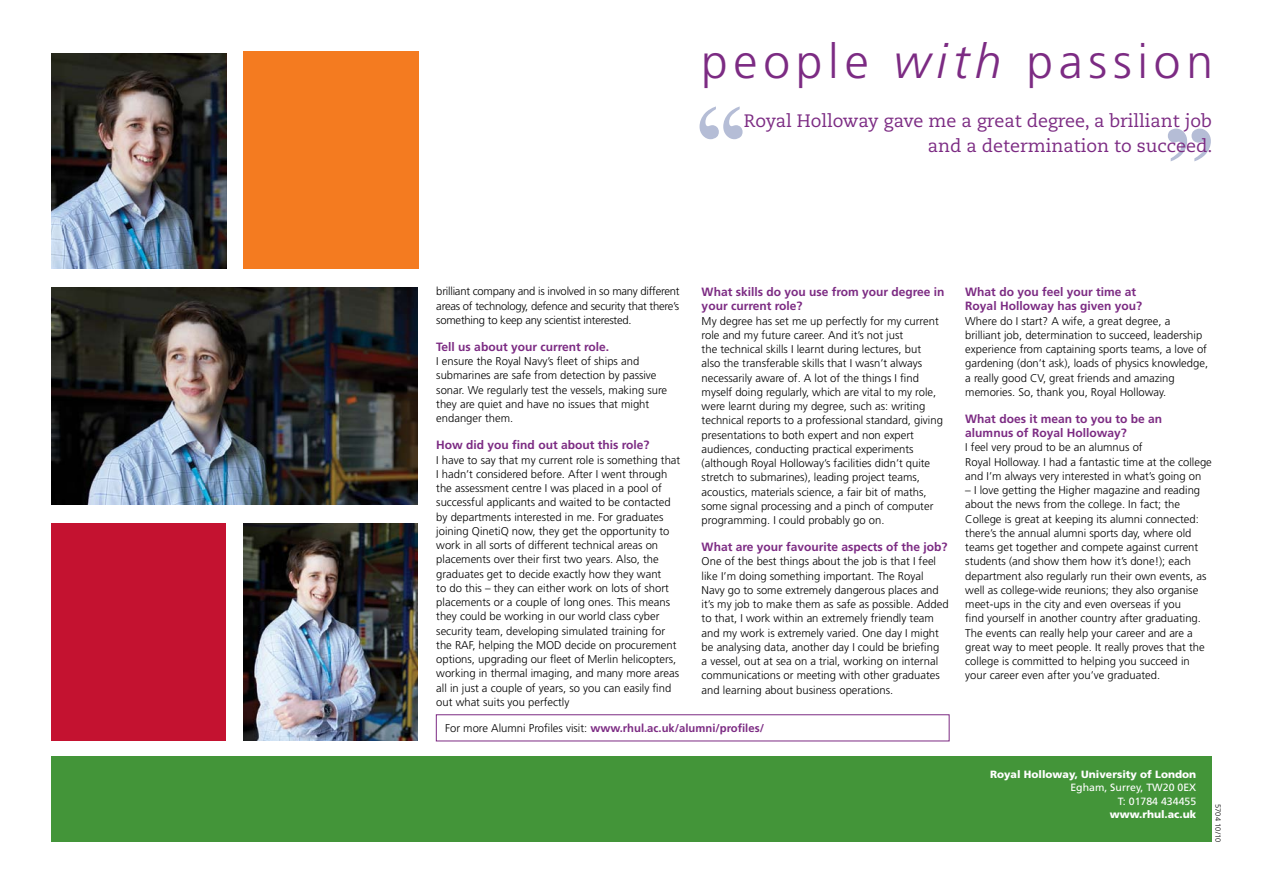
<style>
.page{position:relative;width:1263px;height:893px;background:#fff}
.page>*{position:absolute;margin:0;border:0;box-sizing:border-box;transform-origin:0 0}
.t1{font:129.6px "Times New Roman";color:#b5bdd6}
.t2{font:300 48px "Frutiger LT Std";letter-spacing:.12em;color:#7c2b83}
.t3{font:18px/25.2px "Caecilia LT Std";color:#7c2b83;text-align:right}
.t4{font:700 12px/14.2px "Frutiger LT Std";color:#7c2b83}
.t5{font:300 11.25px/14.2px "Frutiger LT Std";color:#000}
.t6{font:700 11.25px "Frutiger LT Std";color:#7c2b83}
.t7{font:900 10.5px "Frutiger LT Std";color:#fff}
.t8{font:10.5px/13.5px "Frutiger LT Std";color:#fff;text-align:right}
.t9{font:300 7.5px "Frutiger LT Std";letter-spacing:-.005em;color:#000}
.s1{font-style:italic}
.s2{font-weight:300;color:#000}
</style>
<div class="page">
<div style="left:51px;top:756px;width:1161px;height:85px;background:#439539"></div>
<img style="left:51px;top:53px;width:175px;height:216px">
<img style="left:51px;top:287px;width:367px;height:218px">
<div style="left:243px;top:51px;width:175px;height:218px;background:#f47b20"></div>
<img style="left:243px;top:523px;width:175px;height:218px">
<div style="left:51px;top:523px;width:175px;height:218px;background:#c41230"></div>
<div style="left:436px;top:714px;width:513px;height:27px;border:1px solid #7c2b83"></div>
<h2 class="t2" style="left:701px;top:34px;width:513px">people <span class="s1">with</span> passion</h2>
<h1 class="t1" style="left:688px;top:64px;width:68px">‘‘</h1>
<h3 class="t3" style="left:744px;top:108px;width:470px">Royal Holloway gave me a great degree, a brilliant job and a determination to succeed.</h3>
<h1 class="t1" style="left:1155px;top:86px;width:68px">’’</h1>
<p class="t5" style="left:436px;top:285px;width:245px;text-align:justify">brilliant company and is involved in so many different areas of technology, defence and security that there’s something to keep any scientist interested.</p>
<p class="t4" style="left:436px;top:340px;width:174px">Tell us about your current role.</p>
<p class="t5" style="left:436px;top:354px;width:232px">I ensure the Royal Navy’s fleet of ships and submarines are safe from detection by passive sonar. We regularly test the vessels, making sure they are quiet and have no issues that might endanger them.</p>
<p class="t4" style="left:436px;top:438px;width:215px">How did you find out about this role?</p>
<p class="t5" style="left:436px;top:453px;width:245px">I have to say that my current role is something that I hadn’t considered before. After I went through the assessment centre I was placed in a pool of successful applicants and waited to be contacted by departments interested in me. For graduates joining QinetiQ now, they get the opportunity to work in all sorts of different technical areas on placements over their first two years. Also, the graduates get to decide exactly how they want<br>to do this – they can either work on lots of short placements or a couple of long ones. This means they could be working in our world class cyber security team, developing simulated training for the RAF, helping the MOD decide on procurement options, upgrading our fleet of Merlin helicopters, working in thermal imaging, and many more areas all in just a couple of years, so you can easily find out what suits you perfectly</p>
<p class="t4" style="left:702px;top:285px;width:244px">What skills do you use from your degree in your current role?</p>
<p class="t5" style="left:702px;top:314px;width:243px">My degree has set me up perfectly for my current role and my future career. And it’s not just<br>the technical skills I learnt during lectures, but<br>also the transferable skills that I wasn’t always necessarily aware of. A lot of the things I find myself doing regularly, which are vital to my role, were learnt during my degree, such as: writing technical reports to a professional standard, giving presentations to both expert and non expert audiences, conducting practical experiments (although Royal Holloway’s facilities didn’t quite stretch to submarines), leading project teams, acoustics, materials science, a fair bit of maths, some signal processing and a pinch of computer programming. I could probably go on.</p>
<p class="t4" style="left:702px;top:540px;width:247px">What are your favourite aspects of the job?</p>
<p class="t5" style="left:702px;top:554px;width:248px">One of the best things about the job is that I feel like I’m doing something important. The Royal Navy go to some extremely dangerous places and it’s my job to make them as safe as possible. Added to that, I work within an extremely friendly team and my work is extremely varied. One day I might be analysing data, another day I could be briefing<br>a vessel, out at sea on a trial, working on internal communications or meeting with other graduates and learning about business operations.</p>
<p class="t4" style="left:965px;top:285px;width:178px">What do you feel your time at<br>Royal Holloway has given you?</p>
<p class="t5" style="left:965px;top:314px;width:244px">Where do I start? A wife, a great degree, a brilliant job, determination to succeed, leadership experience from captaining sports teams, a love of gardening (don’t ask), loads of physics knowledge, a really good CV, great friends and amazing memories. So, thank you, Royal Holloway.</p>
<p class="t4" style="left:965px;top:412px;width:198px">What does it mean to you to be an alumnus of Royal Holloway?</p>
<p class="t5" style="left:965px;top:440px;width:248px">I feel very proud to be an alumnus of<br>Royal Holloway. I had a fantastic time at the college and I’m always very interested in what’s going on</p>
<p class="t5" style="left:965px;top:483px;width:243px">– I love getting the Higher magazine and reading about the news from the college. In fact; the College is great at keeping its alumni connected: there’s the annual alumni sports day, where old teams get together and compete against current students (and show them how it’s done!); each department also regularly run their own events, as well as college-wide reunions; they also organise meet-ups in the city and even overseas if you<br>find yourself in another country after graduating.<br>The events can really help your career and are a great way to meet people. It really proves that the college is committed to helping you succeed in your career even after you’ve graduated.</p>
<p class="t6" style="left:445px;top:722px;width:320px"><span class="s2">For more Alumni Profiles visit:</span> www.rhul.ac.uk/alumni/profiles/</p>
<p class="t7" style="left:990px;top:767px;width:208px">Royal Holloway, University of London</p>
<p class="t8" style="left:1070px;top:781px;width:127px">Egham, Surrey, TW20 0EX<br>T: 01784 434455</p>
<p class="t7" style="left:1110px;top:808px;width:88px">www.rhul.ac.uk</p>
<p class="t9" style="left:1222px;top:804px;width:39px;rotate:90deg">5704 10/10</p>
</div>
